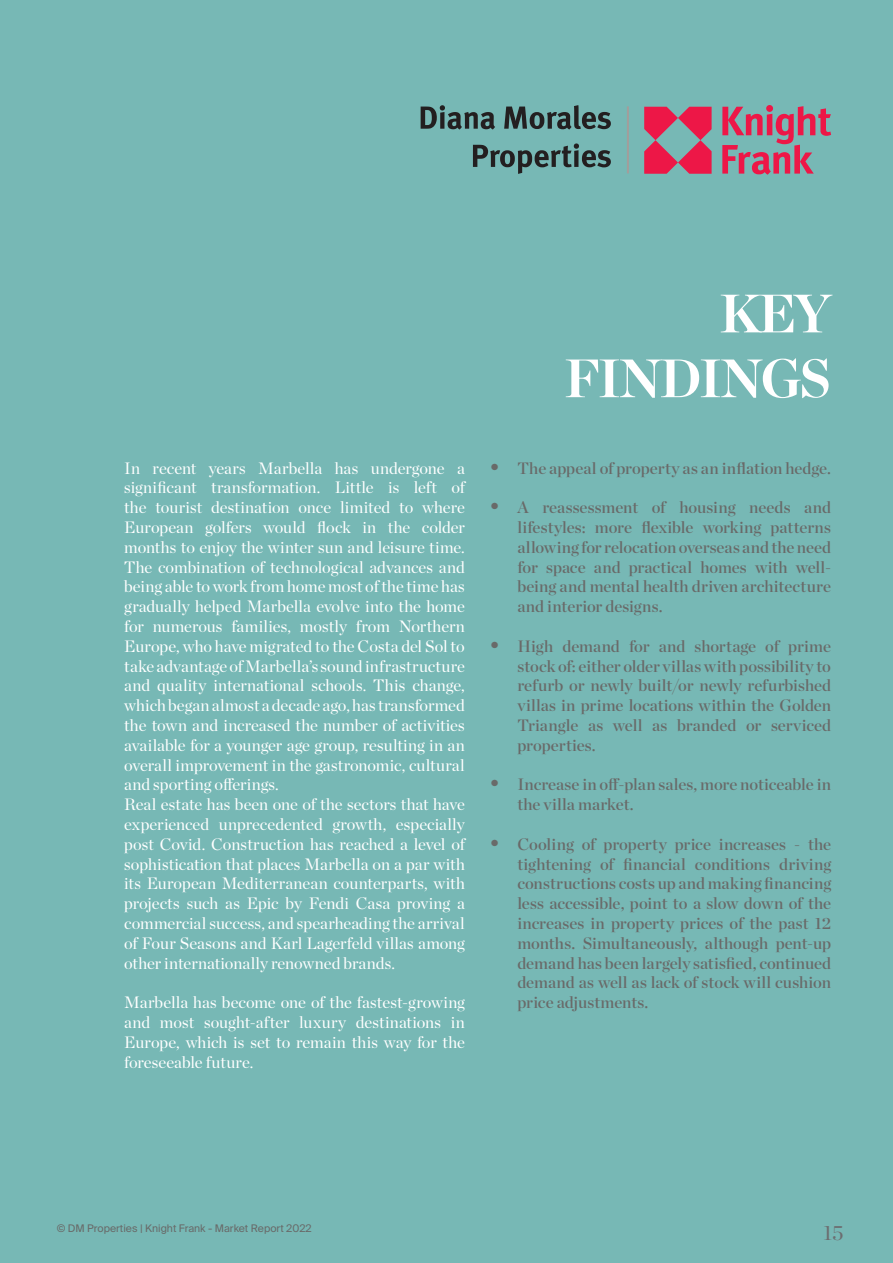
<style>
.page{position:relative;width:893px;height:1263px;background:#77b8b5}
.page>*{position:absolute;margin:0;border:0;box-sizing:border-box;transform-origin:0 0}
.t1{font:700 54px "Chronicle Display";letter-spacing:-.05em;color:#fff}
.t2{font:21px "Chronicle Display";color:#6c6d70}
.t3{font:16.5px/19.8px "Chronicle Display";color:#fff;text-align:justify}
.t4{font:16.5px/19.8px "Chronicle Display Semi";color:#696a69;text-align:justify}
.t5{font:10.5px "Suisse Intl";color:#696a69}
.s1{font-family:"Myriad Pro";font-weight:600;font-size:27px}
</style>
<div class="page">
<svg style="left:644px;top:107px;width:68px;height:67px"></svg>
<svg style="left:722px;top:106px;width:109px;height:69px"></svg>
<hr style="left:627px;top:106px;width:2px;height:67px;background:#a39d9b">
<svg style="left:421px;top:105px;width:74px;height:25px"></svg>
<svg style="left:504px;top:105px;width:107px;height:25px"></svg>
<svg style="left:473px;top:143px;width:138px;height:31px"></svg>
<p class="t1" style="left:719px;top:270px;width:113px">KEY</p>
<p class="t1" style="left:564px;top:335px;width:269px">FINDINGS</p>
<p class="t3" style="left:124px;top:457px;width:342px">In recent years Marbella has undergone a significant transformation. Little is left of the tourist destination once limited to where European golfers would flock in the colder months to enjoy the winter sun and leisure time.<br>The combination of technological advances and being able to work from home most of the time has gradually helped Marbella evolve into the home for numerous families, mostly from Northern Europe, who have migrated to the Costa del Sol to take advantage of Marbella’s sound infrastructure and quality international schools. This change, which began almost a decade ago, has transformed the town and increased the number of activities available for a younger age group, resulting in an overall improvement in the gastronomic, cultural and sporting offerings.</p>
<p class="t3" style="left:124px;top:793px;width:342px">Real estate has been one of the sectors that have experienced unprecedented growth, especially post Covid. Construction has reached a level of sophistication that places Marbella on a par with its European Mediterranean counterparts, with projects such as Epic by Fendi Casa proving a commercial success, and spearheading the arrival of Four Seasons and Karl Lagerfeld villas among other internationally renowned brands.</p>
<p class="t3" style="left:124px;top:991px;width:342px">Marbella has become one of the fastest-growing and most sought-after luxury destinations in Europe, which is set to remain this way for the foreseeable future.</p>
<p class="t4" style="left:490px;top:457px;width:342px"><span class="s1">•</span> The appeal of property as an inflation hedge.</p>
<p class="t4" style="left:517px;top:496px;width:315px;text-indent:-27px"><span class="s1">•</span> A reassessment of housing needs and lifestyles: more flexible working patterns allowing for relocation overseas and the need for space and practical homes with well&shy;being and mental health driven architecture and interior designs.</p>
<p class="t4" style="left:517px;top:635px;width:315px;text-indent:-27px"><span class="s1">•</span> High demand for and shortage of prime stock of: either older villas with possibility to refurb or newly built/or newly refurbished villas in prime locations within the Golden Triangle as well as branded or serviced properties.</p>
<p class="t4" style="left:517px;top:773px;width:315px;text-indent:-27px"><span class="s1">•</span> Increase in off-plan sales, more noticeable in the villa market.</p>
<p class="t4" style="left:517px;top:833px;width:315px;text-indent:-27px"><span class="s1">•</span> Cooling of property price increases - the tightening of financial conditions driving constructions costs up and making financing less accessible, point to a slow down of the increases in property prices of the past 12 months. Simultaneously, although pent-up demand has been largely satisfied, continued demand as well as lack of stock will cushion price adjustments.</p>
<p class="t5" style="left:57px;top:1222px;width:257px">© DM Properties | Knight Frank - Market Report 2022</p>
<p class="t2" style="left:823px;top:1217px;width:22px">15</p>
</div>
